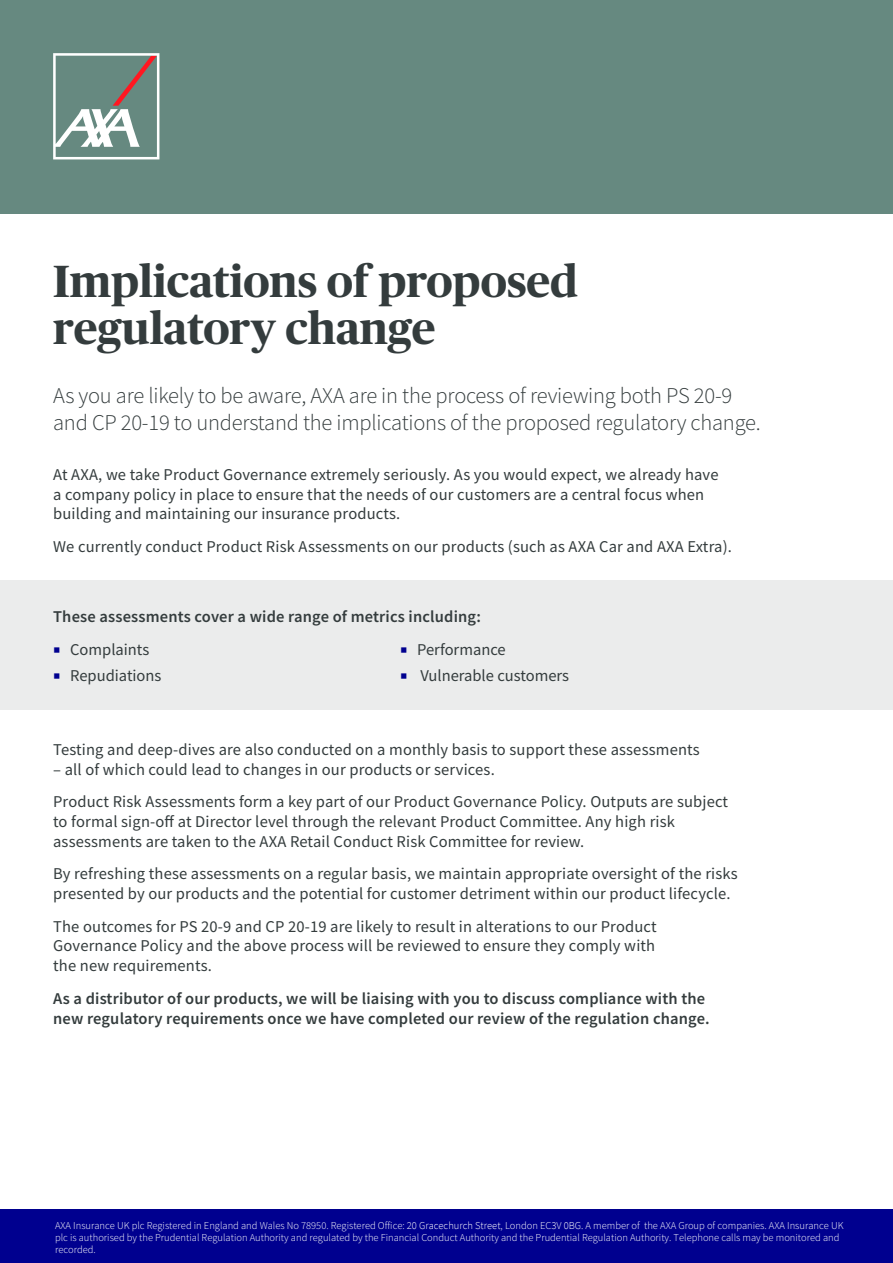
<style>
.page{position:relative;width:893px;height:1263px;background:#fff}
.page>*{position:absolute;margin:0;border:0;box-sizing:border-box;transform-origin:0 0}
.t1{font:700 45px/46.5px "Publico Headline";color:#343c3d}
.t2{font:300 22.5px/27px "Source Sans Pro";letter-spacing:-.01em;color:#343c3d}
.t3{font:16.5px/19.8px "Source Sans Pro";letter-spacing:.01em;color:#343c3d}
.t4{font:600 16.5px/19.8px "Source Sans Pro";letter-spacing:.01em;color:#343c3d}
.t5{font:300 10.5px/12px "Source Sans Pro";color:#fff}
.s1{color:#00008f}
</style>
<div class="page">
<div style="left:0;top:1210px;width:893px;height:53px;background:#00008f"></div>
<div style="left:0;top:580px;width:893px;height:130px;background:#ebecec"></div>
<div style="left:0;top:0;width:893px;height:213px;background:#668980"></div>
<svg style="left:53px;top:53px;width:106px;height:106px"></svg>
<h1 class="t1" style="left:53px;top:255px;width:526px">Implications of proposed regulatory change</h1>
<h2 class="t2" style="left:53px;top:382px;width:709px">As you are likely to be aware, AXA are in the process of reviewing both PS 20-9 and CP 20-19 to understand the implications of the proposed regulatory change.</h2>
<p class="t3" style="left:53px;top:464px;width:667px">At AXA, we take Product Governance extremely seriously. As you would expect, we already have a company policy in place to ensure that the needs of our customers are a central focus when building and maintaining our insurance products.</p>
<p class="t3" style="left:53px;top:536px;width:680px">We currently conduct Product Risk Assessments on our products (such as AXA Car and AXA Extra).</p>
<p class="t4" style="left:53px;top:606px;width:429px">These assessments cover a wide range of metrics including:</p>
<p class="t3" style="left:53px;top:639px;width:98px"><span class="s1">○</span> Complaints</p>
<p class="t3" style="left:53px;top:665px;width:110px"><span class="s1">○</span> Repudiations</p>
<p class="t3" style="left:400px;top:639px;width:107px"><span class="s1">○</span> Performance</p>
<p class="t3" style="left:400px;top:665px;width:170px"><span class="s1">○</span> Vulnerable customers</p>
<p class="t3" style="left:53px;top:739px;width:648px">Testing and deep-dives are also conducted on a monthly basis to support these assessments</p>
<p class="t3" style="left:53px;top:753px;width:677px;line-height:32.5px">– all of which could lead to changes in our products or services.<br>Product Risk Assessments form a key part of our Product Governance Policy. Outputs are subject</p>
<p class="t3" style="left:53px;top:811px;width:623px">to formal sign-off at Director level through the relevant Product Committee. Any high risk assessments are taken to the AXA Retail Conduct Risk Committee for review.</p>
<p class="t3" style="left:53px;top:864px;width:686px">By refreshing these assessments on a regular basis, we maintain appropriate oversight of the risks presented by our products and the potential for customer detriment within our product lifecycle.</p>
<p class="t3" style="left:53px;top:916px;width:605px;text-align:justify">The outcomes for PS 20-9 and CP 20-19 are likely to result in alterations to our Product Governance Policy and the above process will be reviewed to ensure they comply with the new requirements.</p>
<p class="t4" style="left:53px;top:988px;width:658px">As a distributor of our products, we will be liaising with you to discuss compliance with the new regulatory requirements once we have completed our review of the regulation change.</p>
<p class="t5" style="left:55px;top:1220px;width:790px">AXA Insurance UK plc Registered in England and Wales No 78950. Registered Office: 20 Gracechurch Street, London EC3V 0BG. A member of the AXA Group of companies. AXA Insurance UK plc is authorised by the Prudential Regulation Authority and regulated by the Financial Conduct Authority and the Prudential Regulation Authority. Telephone calls may be monitored and recorded.</p>
</div>
